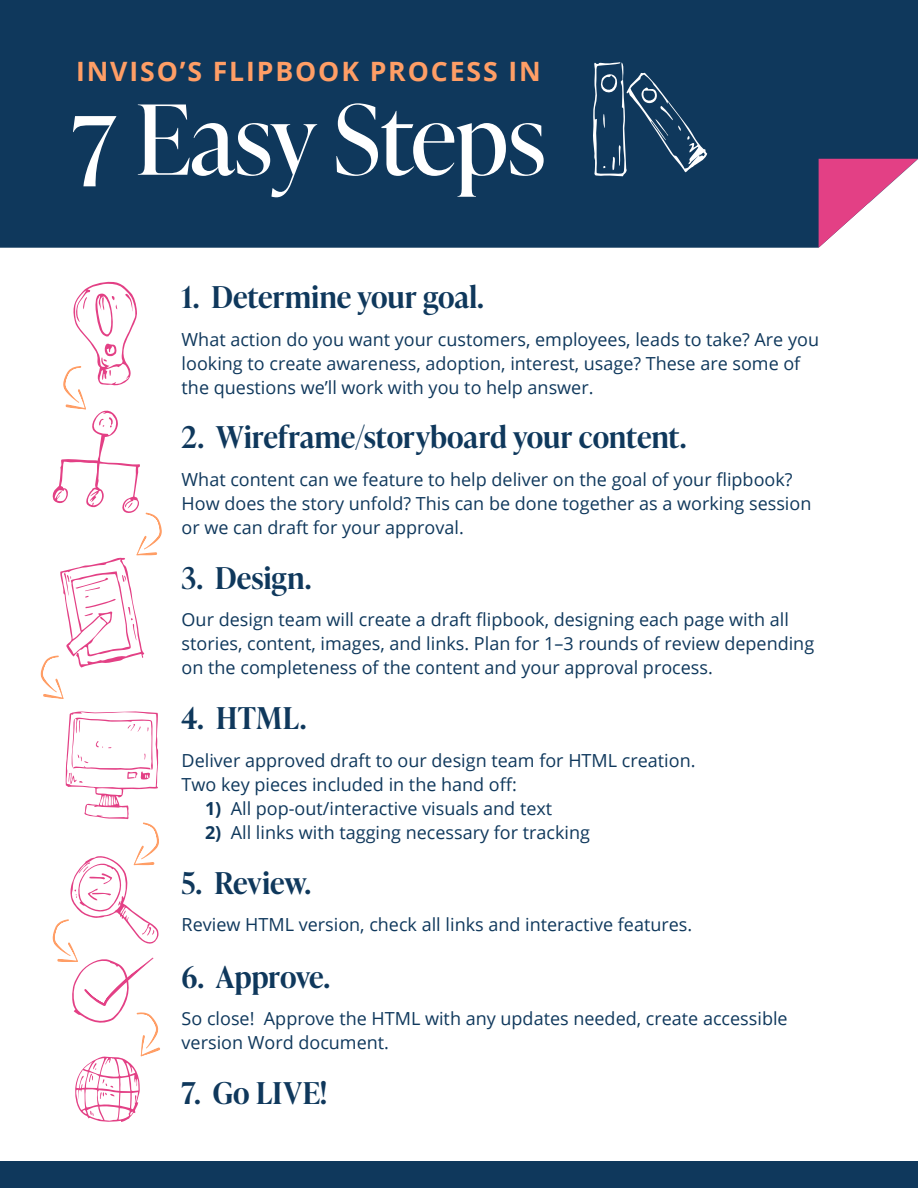
<style>
.page{position:relative;width:918px;height:1188px;background:#fff}
.page>*{position:absolute;margin:0;border:0;box-sizing:border-box;transform-origin:0 0}
.t1{font:96.45px "Ivy Presto Display";color:#fff}
.t2{font:600 30px "Ivy Presto Headline";letter-spacing:.005em;color:#0f385c}
.t3{font:700 26.7px "Open Sans";letter-spacing:.07em;color:#ff9e66}
.t4{font:18px/24px "Open Sans";color:#0f385c}
.s1{font-weight:700}
</style>
<div class="page">
<div style="left:0;top:0;width:918px;height:248px;background:#0f385c"></div>
<svg style="left:41px;top:281px;width:121px;height:418px"></svg>
<svg style="left:53px;top:711px;width:107px;height:411px"></svg>
<div style="left:0;top:1161px;width:918px;height:27px;background:#0f385c"></div>
<svg style="left:593px;top:61px;width:114px;height:115px"></svg>
<svg style="left:819px;top:159px;width:99px;height:89px"></svg>
<h3 class="t3" style="left:76px;top:52px;width:466px">INVISO’S FLIPBOOK PROCESS IN</h3>
<h1 class="t1" style="left:72px;top:70px;width:475px">7 Easy Steps</h1>
<h2 class="t2" style="left:182px;top:275px;width:304px">1. Determine your goal.</h2>
<p class="t4" style="left:182px;top:327px;width:639px">What action do you want your customers, employees, leads to take? Are you looking to create awareness, adoption, interest, usage? These are some of the questions we’ll work with you to help answer.</p>
<h2 class="t2" style="left:182px;top:416px;width:506px">2. Wireframe/storyboard your content.</h2>
<p class="t4" style="left:182px;top:467px;width:631px">What content can we feature to help deliver on the goal of your flipbook?<br>How does the story unfold? This can be done together as a working session or we can draft for your approval.</p>
<h2 class="t2" style="left:182px;top:556px;width:131px">3. Design.</h2>
<p class="t4" style="left:182px;top:607px;width:634px">Our design team will create a draft flipbook, designing each page with all stories, content, images, and links. Plan for 1–3 rounds of review depending on the completeness of the content and your approval process.</p>
<h2 class="t2" style="left:182px;top:697px;width:126px">4. HTML.</h2>
<p class="t4" style="left:182px;top:748px;width:515px">Deliver approved draft to our design team for HTML creation.<br>Two key pieces included in the hand off:</p>
<p class="t4" style="left:205px;top:796px;width:349px"><span class="s1">1)</span> All pop-out/interactive visuals and text</p>
<p class="t4" style="left:205px;top:820px;width:386px"><span class="s1">2)</span> All links with tagging necessary for tracking</p>
<h2 class="t2" style="left:182px;top:861px;width:131px">5. Review.</h2>
<p class="t4" style="left:182px;top:912px;width:512px">Review HTML version, check all links and interactive features.</p>
<h2 class="t2" style="left:182px;top:955px;width:150px">6. Approve.</h2>
<p class="t4" style="left:182px;top:1006px;width:608px">So close! Approve the HTML with any updates needed, create accessible version Word document.</p>
<h2 class="t2" style="left:182px;top:1072px;width:147px">7. Go LIVE!</h2>
</div>
